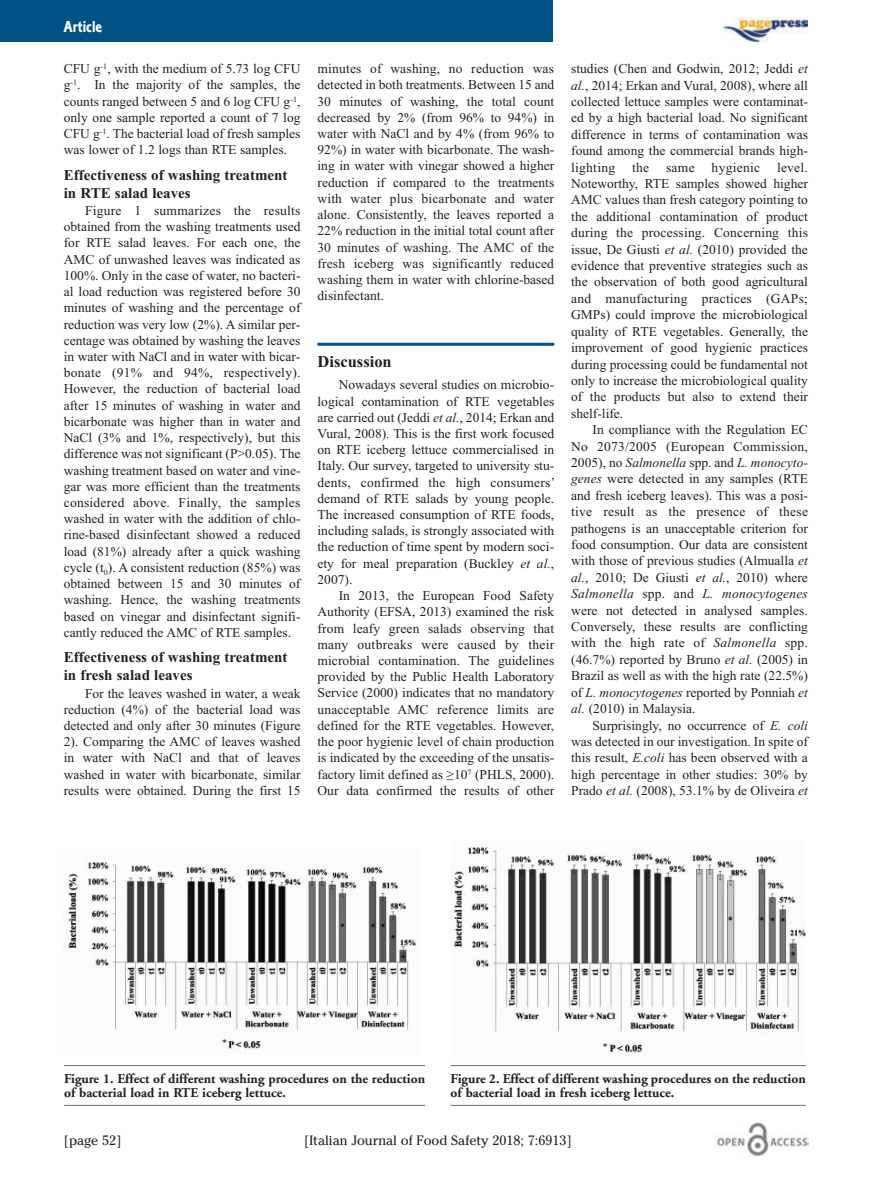
<style>
.page{position:relative;width:893px;height:1191px;background:#fff}
.page>*{position:absolute;margin:0;border:0;box-sizing:border-box;transform-origin:0 0}
.t1{font:700 16.5px "Times New Roman";color:#231f20}
.t2{font:16.5px "Corinthian Bold Condensed Plain";color:#fff}
.t3{font:700 15px/18px "Times New Roman";color:#231f20}
.t4{font:13.5px/16.2px "Times New Roman";color:#231f20;text-align:justify}
.t5{font:700 13.5px/13.5px "Adobe Garamond";color:#231f20}
.t6{font:13.5px "Cheltenham";color:#231f20}
.t7{font:13.5px "Times New Roman";letter-spacing:.02em;color:#231f20}
.t8{font:700 12px "Adobe Garamond Pro";color:#231f20}
.s1{font-style:italic}
</style>
<div class="page">
<hr style="left:317px;top:343px;width:237px;height:3px;background:#005285">
<div style="left:0;top:0;width:553px;height:42px;background:#005285"></div>
<img style="left:717px;top:1123px;width:91px;height:33px">
<img style="left:723px;top:17px;width:84px;height:26px">
<hr style="left:64px;top:1065px;width:361px;height:1px;background:#6c6d70">
<hr style="left:64px;top:1105px;width:361px;height:1px;background:#6c6d70">
<img style="left:64px;top:858px;width:354px;height:192px">
<img style="left:451px;top:846px;width:355px;height:210px">
<hr style="left:451px;top:1065px;width:355px;height:1px;background:#6c6d70">
<hr style="left:451px;top:1105px;width:355px;height:1px;background:#6c6d70">
<p class="t2" style="left:63px;top:21px;width:40px">Article</p>
<p class="t4" style="left:64px;top:60px;width:238px">CFU g<sup>-1</sup>, with the medium of 5.73 log CFU g<sup>-1</sup>. In the majority of the samples, the counts ranged between 5 and 6 log CFU g<sup>-1</sup>, only one sample reported a count of 7 log CFU g<sup>-1</sup>. The bacterial load of fresh samples was lower of 1.2 logs than RTE samples.</p>
<p class="t3" style="left:64px;top:166px;width:225px">Effectiveness of washing treatment in RTE salad leaves</p>
<p class="t4" style="left:64px;top:202px;width:238px;text-indent:21px">Figure 1 summarizes the results obtained from the washing treatments used for RTE salad leaves. For each one, the AMC of unwashed leaves was indicated as 100%. Only in the case of water, no bacteri&shy;al load reduction was registered before 30 minutes of washing and the percentage of reduction was very low (2%). A similar per&shy;centage was obtained by washing the leaves in water with NaCl and in water with bicar&shy;bonate (91% and 94%, respectively).<br>However, the reduction of bacterial load after 15 minutes of washing in water and bicarbonate was higher than in water and NaCl (3% and 1%, respectively), but this difference was not significant (P&gt;0.05). The washing treatment based on water and vine&shy;gar was more efficient than the treatments considered above. Finally, the samples washed in water with the addition of chlo&shy;rine-based disinfectant showed a reduced load (81%) already after a quick washing cycle (t<sub>0</sub>). A consistent reduction (85%) was obtained between 15 and 30 minutes of washing. Hence, the washing treatments based on vinegar and disinfectant signifi&shy;cantly reduced the AMC of RTE samples.</p>
<p class="t3" style="left:64px;top:648px;width:225px">Effectiveness of washing treatment in fresh salad leaves</p>
<p class="t4" style="left:64px;top:685px;width:238px;text-indent:21px">For the leaves washed in water, a weak reduction (4%) of the bacterial load was detected and only after 30 minutes (Figure 2). Comparing the AMC of leaves washed in water with NaCl and that of leaves washed in water with bicarbonate, similar results were obtained. During the first 15</p>
<p class="t4" style="left:317px;top:60px;width:238px">minutes of washing, no reduction was detected in both treatments. Between 15 and 30 minutes of washing, the total count decreased by 2% (from 96% to 94%) in water with NaCl and by 4% (from 96% to 92%) in water with bicarbonate. The wash&shy;ing in water with vinegar showed a higher reduction if compared to the treatments with water plus bicarbonate and water alone. Consistently, the leaves reported a 22% reduction in the initial total count after 30 minutes of washing. The AMC of the fresh iceberg was significantly reduced washing them in water with chlorine-based disinfectant.</p>
<p class="t1" style="left:317px;top:352px;width:76px">Discussion</p>
<p class="t4" style="left:317px;top:376px;width:239px;text-indent:21px">Nowadays several studies on microbio&shy;logical contamination of RTE vegetables are carried out (Jeddi <span class="s1">et al.</span>, 2014; Erkan and Vural, 2008). This is the first work focused on RTE iceberg lettuce commercialised in Italy. Our survey, targeted to university stu&shy;dents, confirmed the high consumers’ demand of RTE salads by young people.<br>The increased consumption of RTE foods, including salads, is strongly associated with the reduction of time spent by modern soci&shy;ety for meal preparation (Buckley <span class="s1">et al.</span>, 2007).</p>
<p class="t4" style="left:317px;top:587px;width:238px;text-indent:21px">In 2013, the European Food Safety Authority (EFSA, 2013) examined the risk from leafy green salads observing that many outbreaks were caused by their microbial contamination. The guidelines provided by the Public Health Laboratory Service (2000) indicates that no mandatory unacceptable AMC reference limits are defined for the RTE vegetables. However, the poor hygienic level of chain production is indicated by the exceeding of the unsatis&shy;factory limit defined as ≥10<sup>7</sup> (PHLS, 2000).<br>Our data confirmed the results of other</p>
<p class="t4" style="left:571px;top:60px;width:238px">studies (Chen and Godwin, 2012; Jeddi <span class="s1">et al.</span>, 2014; Erkan and Vural, 2008), where all collected lettuce samples were contaminat&shy;ed by a high bacterial load. No significant difference in terms of contamination was found among the commercial brands high&shy;lighting</p>
<p class="t4" style="left:571px;top:159px;width:238px;text-indent:206px">level.<br>Noteworthy, RTE samples showed higher AMC values than fresh category pointing to the additional contamination of product during the processing. Concerning this issue, De Giusti <span class="s1">et al.</span> (2010) provided the evidence that preventive strategies such as the observation of both good agricultural and manufacturing practices (GAPs; GMPs) could improve the microbiological quality of RTE vegetables. Generally, the improvement of good hygienic practices during processing could be fundamental not only to increase the microbiological quality of the products but also to extend their shelf-life.</p>
<p class="t4" style="left:571px;top:421px;width:238px;text-indent:21px">In compliance with the Regulation EC No 2073/2005 (European Commission, 2005), no <span class="s1">Salmonella</span> spp. and <span class="s1">L. monocyto&shy;genes</span> were detected in any samples (RTE and fresh iceberg leaves). This was a posi&shy;tive result as the presence of these pathogens is an unacceptable criterion for food consumption. Our data are consistent with those of previous studies (Almualla <span class="s1">et al.</span>, 2010; De Giusti <span class="s1">et al.</span>, 2010) where <span class="s1">Salmonella</span> spp. and <span class="s1">L. monocytogenes </span>were not detected in analysed samples.<br>Conversely, these results are conflicting with the high rate of <span class="s1">Salmonella</span> spp. (46.7%) reported by Bruno <span class="s1">et al.</span> (2005) in Brazil as well as with the high rate (22.5%) of <span class="s1">L. monocytogenes</span> reported by Ponniah <span class="s1">et al.</span> (2010) in Malaysia.</p>
<p class="t4" style="left:571px;top:716px;width:238px;text-indent:21px">Surprisingly, no occurrence of <span class="s1">E. coli </span>was detected in our investigation. In spite of this result, <span class="s1">E.coli</span> has been observed with a high percentage in other studies: 30% by Prado <span class="s1">et al.</span> (2008), 53.1% by de Oliveira <span class="s1">et</span></p>
<p class="t4" style="left:632px;top:159px;width:19px">the</p>
<p class="t4" style="left:666px;top:159px;width:30px">same</p>
<p class="t7" style="left:712px;top:159px;width:50px">hygienic</p>
<p class="t8" style="left:222px;top:1038px;width:6px">*</p>
<p class="t8" style="left:603px;top:1042px;width:6px">*</p>
<p class="t5" style="left:64px;top:1073px;width:363px">Figure 1. Effect of different washing procedures on the reduction of bacterial load in RTE iceberg lettuce.</p>
<p class="t5" style="left:451px;top:1073px;width:357px">Figure 2. Effect of different washing procedures on the reduction of bacterial load in fresh iceberg lettuce.</p>
<p class="t6" style="left:64px;top:1132px;width:59px">[page 52]</p>
<p class="t6" style="left:304px;top:1132px;width:269px">[Italian Journal of Food Safety 2018; 7:6913]</p>
</div>
